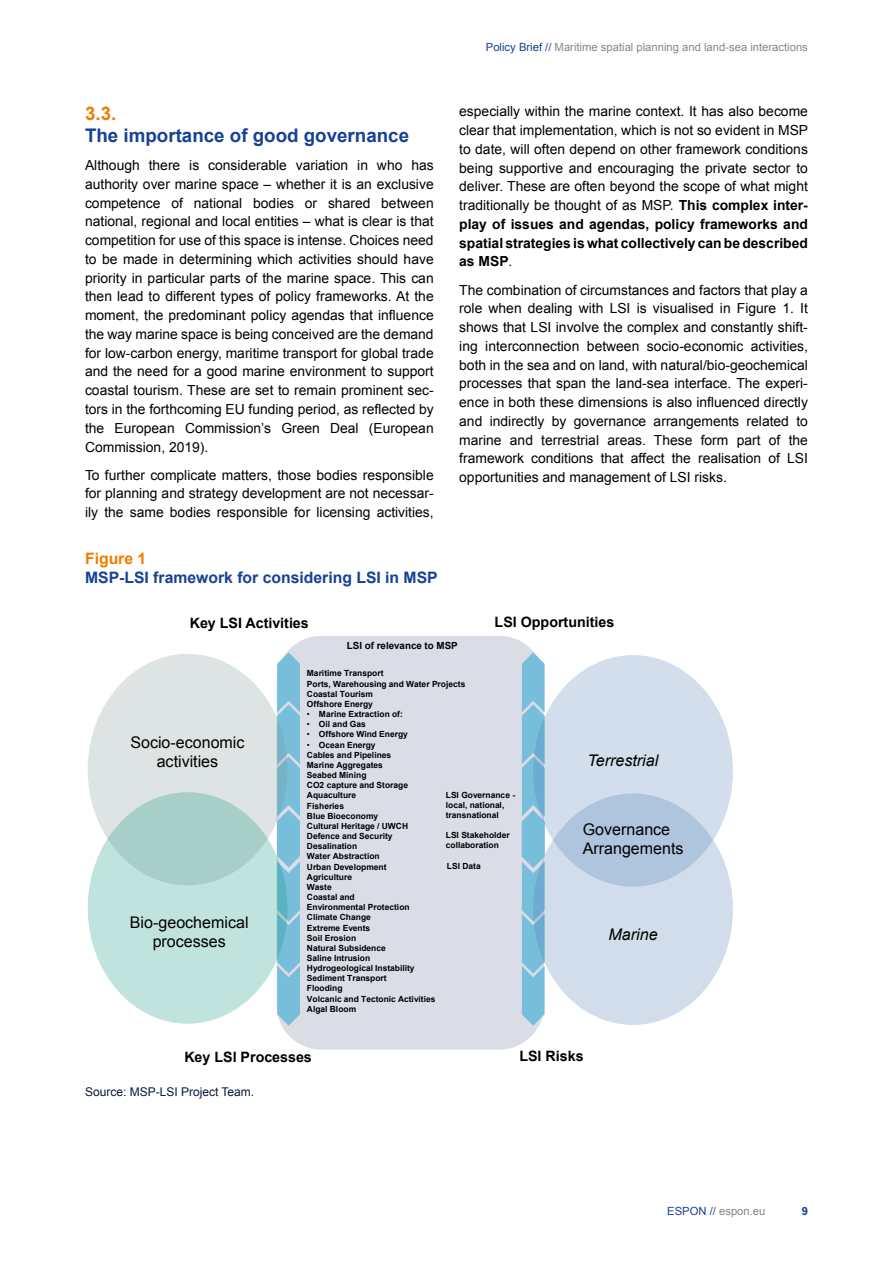
<style>
.page{position:relative;width:893px;height:1263px;background:#fff}
.page>*{position:absolute;margin:0;border:0;box-sizing:border-box;transform-origin:0 0}
._02_Heading_2{font:700 18.75px/21.8px "Arial";color:#164194}
.t1{font:16.05px/19.2px "Arial";color:#000;text-align:center}
.t2{font:italic 16.05px "Arial";color:#000}
._05_Map_heading{font:700 15.75px/18.8px "Arial";color:#164194}
.t3{font:700 14.25px "Arial";color:#000}
._04_Bread{font:13.8px/18.8px "Arial";color:#000;text-align:justify}
.Source{font:12px "Arial";color:#0b1742}
.t4{font:11.25px "Arial";color:#878787}
.t5{font:700 11.25px "Arial";color:#164194}
.t6{font:700 9.75px "Arial";color:#000}
.t7{font:700 8.4px/10.2px "Arial";color:#000}
.s1{color:#ef7d00}
.s2{color:#164194}
.s3{font-weight:700}
.s4{font-weight:400}
</style>
<div class="page">
<div style="left:277px;top:636px;width:267px;height:413px;background:#dadde5;border-radius:45px"></div>
<svg style="left:521px;top:652px;width:24px;height:374px;background:#87c3dd"></svg>
<svg style="left:276px;top:652px;width:24px;height:374px;background:#84c2dc"></svg>
<div style="left:533px;top:655px;width:200px;height:232px;background:#d2deec;border-radius:50%"></div>
<div style="left:533px;top:793px;width:200px;height:232px;background:#4779b2;border-radius:50%;opacity:.25"></div>
<div style="left:88px;top:654px;width:199px;height:231px;background:#dde4e3;border-radius:50%"></div>
<div style="left:88px;top:792px;width:199px;height:232px;background:#008f75;border-radius:50%;opacity:.25"></div>
<p class="_02_Heading_2" style="left:85px;top:103px;width:326px"><span class="s1">3.3.<br></span>The importance of good governance</p>
<p class="_04_Bread" style="left:85px;top:156px;width:350px">Although there is considerable variation in who has authority over marine space – whether it is an exclusive competence of national bodies or shared between national, regional and local entities – what is clear is that competition for use of this space is intense. Choices need to be made in determining which activities should have priority in particular parts of the marine space. This can then lead to different types of policy frameworks. At the moment, the predominant policy agendas that influence the way marine space is being conceived are the demand for low-carbon energy, maritime transport for global trade and the need for a good marine environment to support coastal tourism. These are set to remain prominent sec&shy;tors in the forthcoming EU funding period, as reflected by the European Commission’s Green Deal (European Commission, 2019).</p>
<p class="_04_Bread" style="left:85px;top:466px;width:350px">To further complicate matters, those bodies responsible for planning and strategy development are not necessar&shy;ily the same bodies responsible for licensing activities,</p>
<p class="_05_Map_heading" style="left:85px;top:550px;width:354px"><span class="s1">Figure 1<br></span>MSP-LSI framework for considering LSI in MSP</p>
<p class="t4" style="left:486px;top:39px;width:323px"><span class="s2">Policy Brief //</span> Maritime spatial planning and land-sea interactions</p>
<p class="_04_Bread" style="left:459px;top:102px;width:350px">especially within the marine context. It has also become clear that implementation, which is not so evident in MSP to date, will often depend on other framework conditions being supportive and encouraging the private sector to deliver. These are often beyond the scope of what might traditionally be thought of as MSP. <span class="s3">This complex inter&shy;play of issues and agendas, policy frameworks and spatial strategies is what collectively can be described as MSP</span>.</p>
<p class="_04_Bread" style="left:459px;top:280px;width:350px">The combination of circumstances and factors that play a role when dealing with LSI is visualised in Figure 1. It shows that LSI involve the complex and constantly shift&shy;ing interconnection between socio-economic activities, both in the sea and on land, with natural/bio-geochemical processes that span the land-sea interface. The experi&shy;ence in both these dimensions is also influenced directly and indirectly by governance arrangements related to marine and terrestrial areas. These form part of the framework conditions that affect the realisation of LSI opportunities and management of LSI risks.</p>
<p class="t3" style="left:190px;top:613px;width:121px">Key LSI Activities</p>
<p class="t3" style="left:495px;top:613px;width:121px">LSI Opportunities</p>
<p class="t1" style="left:130px;top:733px;width:116px">Socio-economic activities</p>
<p class="t1" style="left:130px;top:913px;width:120px">Bio-geochemical processes</p>
<p class="t6" style="left:347px;top:639px;width:112px">LSI of relevance to MSP</p>
<p class="t7" style="left:307px;top:669px;width:160px">Maritime Transport<br>Ports, Warehousing and Water Projects<br>Coastal Tourism<br>Offshore Energy</p>
<p class="t7" style="left:307px;top:709px;width:97px"><span class="s4">•</span> Marine Extraction of:</p>
<p class="t7" style="left:307px;top:719px;width:60px"><span class="s4">•</span> Oil and Gas</p>
<p class="t7" style="left:307px;top:730px;width:102px"><span class="s4">•</span> Offshore Wind Energy</p>
<p class="t7" style="left:307px;top:740px;width:130px"><span class="s4">•</span> Ocean Energy<br>Cables and Pipelines<br>Marine Aggregates<br>Seabed Mining<br>CO2 capture and Storage<br>Aquaculture<br>Fisheries<br>Blue Bioeconomy<br>Cultural Heritage / UWCH<br>Defence and Security<br>Desalination<br>Water Abstraction<br>Urban Development<br>Agriculture<br>Waste<br>Coastal and<br>Environmental Protection<br>Climate Change<br>Extreme Events<br>Soil Erosion<br>Natural Subsidence<br>Saline Intrusion<br>Hydrogeological Instability<br>Sediment Transport<br>Flooding<br>Volcanic and Tectonic Activities<br>Algal Bloom</p>
<p class="t7" style="left:446px;top:790px;width:71px">LSI Governance - local, national, transnational</p>
<p class="t7" style="left:446px;top:830px;width:65px">LSI Stakeholder collaboration</p>
<p class="t7" style="left:447px;top:861px;width:35px">LSI Data</p>
<p class="t2" style="left:588px;top:750px;width:72px">Terrestrial</p>
<p class="t1" style="left:583px;top:820px;width:102px;text-align:left">Governance<br>Arrangements</p>
<p class="t2" style="left:609px;top:923px;width:51px">Marine</p>
<p class="t3" style="left:184px;top:1047px;width:129px">Key LSI Processes</p>
<p class="t3" style="left:519px;top:1047px;width:66px">LSI Risks</p>
<p class="Source" style="left:85px;top:1084px;width:171px">Source: MSP-LSI Project Team.</p>
<p class="t4" style="left:667px;top:1203px;width:100px"><span class="s2">ESPON //</span> espon.eu</p>
<p class="t5" style="left:802px;top:1203px;width:8px">9</p>
</div>
